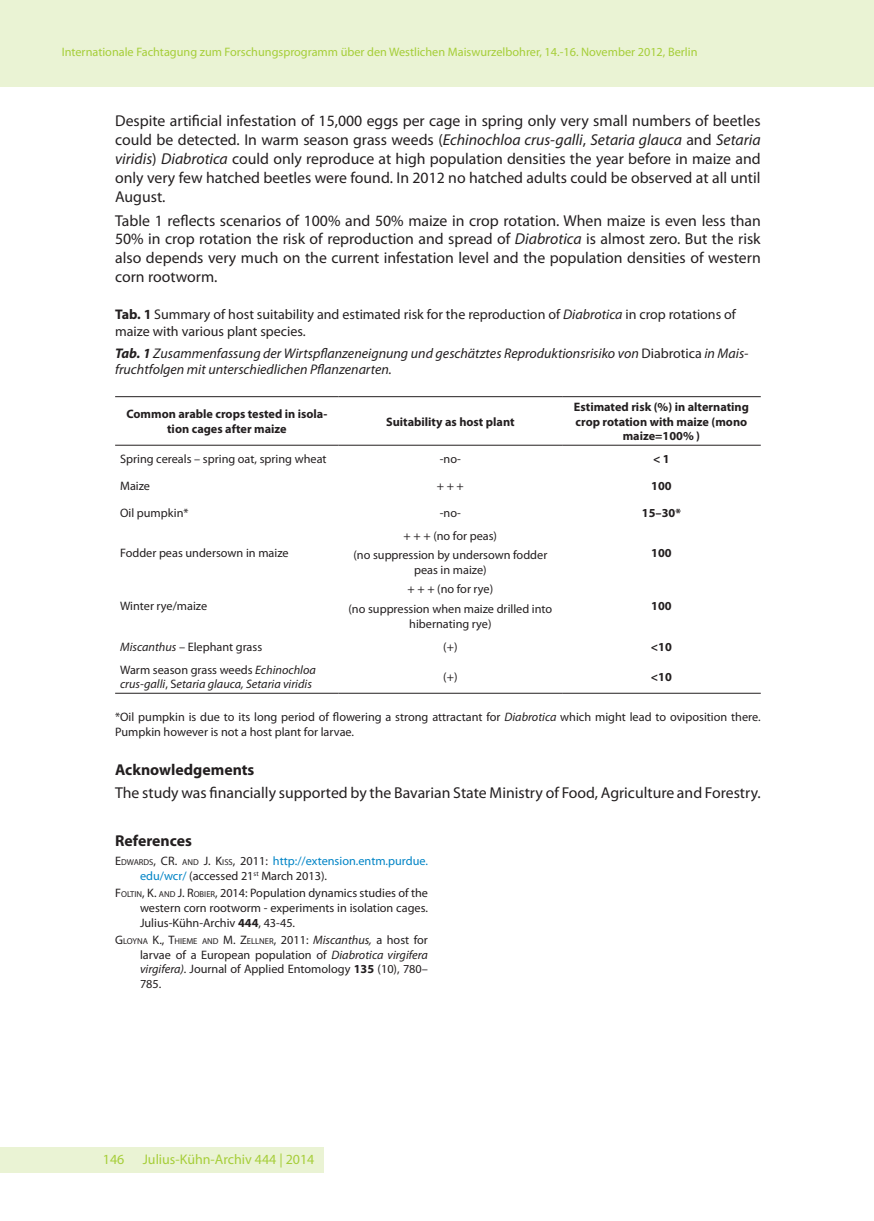
<style>
.page{position:relative;width:874px;height:1221px;background:#fff}
.page>*{position:absolute;margin:0;border:0;box-sizing:border-box;transform-origin:0 0}
.t1{font:15.75px/18.9px "Myriad Pro";color:#231f20;text-align:justify}
.t2{font:700 15.75px "Myriad Pro";color:#231f20}
.t3{font:italic 14px/16.8px "Myriad Pro";color:#231f20}
.t4{font:14px/16.8px "Myriad Pro";color:#231f20}
.t5{font:14px "Myriad Pro";color:#a6ce39}
.t6{font:12.25px/14.7px "Myriad Pro";color:#231f20;text-align:center}
.t7{font:700 12.25px/14.7px "Myriad Pro";color:#231f20;text-align:center}
.t8{font:12.25px "Myriad Pro";color:#a6ce39}
.t9{font:12.25px/14.7px "Myriad Pro";color:#0084c6}
.t10{font:italic 12.25px/14.7px "Myriad Pro";color:#231f20}
.t11{font:8.58px "Myriad Pro";color:#231f20}
.s1{font-style:italic}
.s2{font-weight:700}
.s3{font-style:normal}
.s4{color:#231f20}
.s5{font-size:8.58px;color:#231f20}
.s6{font-style:inherit}
.s7{font-size:8.58px}
.s8{font-size:12.25px}
.s9{font-style:italic;font-size:12.25px}
</style>
<div class="page">
<div style="left:0;top:0;width:873px;height:87px;background:#eaf3d4"></div>
<div style="left:0;top:1147px;width:323px;height:25px;background:#eaf3d4"></div>
<hr style="left:115px;top:396px;width:223px;height:1px;background:#231f20">
<hr style="left:338px;top:396px;width:224px;height:1px;background:#231f20">
<hr style="left:562px;top:396px;width:198px;height:1px;background:#231f20">
<hr style="left:115px;top:445px;width:223px;height:1px;background:#231f20">
<hr style="left:338px;top:445px;width:224px;height:1px;background:#231f20">
<hr style="left:562px;top:445px;width:198px;height:1px;background:#231f20">
<hr style="left:115px;top:692px;width:223px;height:1px;background:#231f20">
<hr style="left:338px;top:692px;width:224px;height:1px;background:#231f20">
<hr style="left:562px;top:692px;width:198px;height:1px;background:#231f20">
<p class="t8" style="left:62px;top:44px;width:637px">Internationale Fachtagung zum Forschungsprogramm über den Westlichen Maiswurzelbohrer, 14.-16. November 2012, Berlin</p>
<p class="t1" style="left:115px;top:111px;width:646px">Despite artificial infestation of 15,000 eggs per cage in spring only very small numbers of beetles could be detected. In warm season grass weeds (<span class="s1">Echinochloa crus-galli</span>, <span class="s1">Setaria glauca</span> and <span class="s1">Setaria viridis</span>) <span class="s1">Diabrotica</span> could only reproduce at high population densities the year before in maize and only very few hatched beetles were found. In 2012 no hatched adults could be observed at all until August.</p>
<p class="t1" style="left:115px;top:210px;width:646px">Table 1 reflects scenarios of 100% and 50% maize in crop rotation. When maize is even less than 50% in crop rotation the risk of reproduction and spread of <span class="s1">Diabrotica</span> is almost zero. But the risk also depends very much on the current infestation level and the population densities of western corn rootworm.</p>
<p class="t4" style="left:115px;top:305px;width:622px"><span class="s2">Tab. 1</span> Summary of host suitability and estimated risk for the reproduction of <span class="s1">Diabrotica</span> in crop rotations of maize with various plant species.</p>
<p class="t3" style="left:115px;top:344px;width:634px"><span class="s2">Tab. 1</span> Zusammenfassung der Wirtspflanzeneignung und geschätztes Reproduktionsrisiko von <span class="s3">Diabrotica</span> in Mais&shy;fruchtfolgen mit unterschiedlichen Pflanzenarten.</p>
<p class="t7" style="left:126px;top:406px;width:202px">Common arable crops tested in isola&shy;tion cages after maize</p>
<p class="t7" style="left:386px;top:413px;width:130px">Suitability as host plant</p>
<p class="t7" style="left:573px;top:399px;width:176px">Estimated risk (%) in alternating crop rotation with maize (mono maize=100% )</p>
<p class="t6" style="left:120px;top:451px;width:208px">Spring cereals – spring oat, spring wheat</p>
<p class="t6" style="left:439px;top:451px;width:23px">-no-</p>
<p class="t7" style="left:652px;top:451px;width:18px">&lt; 1</p>
<p class="t6" style="left:120px;top:478px;width:31px">Maize</p>
<p class="t6" style="left:436px;top:478px;width:29px">+ + +</p>
<p class="t7" style="left:651px;top:478px;width:22px">100</p>
<p class="t6" style="left:120px;top:505px;width:70px">Oil pumpkin*</p>
<p class="t6" style="left:439px;top:505px;width:23px">-no-</p>
<p class="t7" style="left:641px;top:505px;width:40px">15–30*</p>
<p class="t6" style="left:120px;top:545px;width:170px">Fodder peas undersown in maize</p>
<p class="t6" style="left:353px;top:525px;width:195px;line-height:19.6px">+ + + (no for peas)<br>(no suppression by undersown fodder</p>
<p class="t6" style="left:414px;top:562px;width:74px">peas in maize)</p>
<p class="t7" style="left:651px;top:545px;width:22px">100</p>
<p class="t6" style="left:120px;top:598px;width:89px">Winter rye/maize</p>
<p class="t6" style="left:348px;top:579px;width:205px;line-height:19.6px">+ + + (no for rye)<br>(no suppression when maize drilled into</p>
<p class="t6" style="left:409px;top:616px;width:84px">hibernating rye)</p>
<p class="t7" style="left:651px;top:598px;width:22px">100</p>
<p class="t6" style="left:120px;top:639px;width:144px"><span class="s1">Miscanthus</span> – Elephant grass</p>
<p class="t6" style="left:443px;top:639px;width:16px">(+)</p>
<p class="t7" style="left:650px;top:638px;width:22px">&lt;10</p>
<p class="t10" style="left:120px;top:662px;width:197px"><span class="s3">Warm season grass weeds</span> Echinochloa crus-galli<span class="s3">, S</span>etaria glauca, Setaria viridis</p>
<p class="t6" style="left:443px;top:669px;width:16px">(+)</p>
<p class="t7" style="left:650px;top:669px;width:22px">&lt;10</p>
<p class="t6" style="left:115px;top:709px;width:646px;text-align:left">*Oil pumpkin is due to its long period of flowering a strong attractant for <span class="s1">Diabrotica</span> which might lead to oviposition there.<br>Pumpkin however is not a host plant for larvae.</p>
<p class="t1" style="left:115px;top:757px;width:646px;line-height:24px"><span class="s2">Acknowledgements<br></span>The study was financially supported by the Bavarian State Ministry of Food, Agriculture and Forestry.</p>
<p class="t2" style="left:115px;top:830px;width:78px">References</p>
<p class="t9" style="left:140px;top:853px;width:289px;text-indent:-25px"><span class="s4">E</span><span class="s5">DWARDS</span><span class="s4">,</span> <span class="s4">CR.</span> <span class="s5">AND</span> <span class="s4">J.</span> <span class="s4">K</span><span class="s5">ISS</span><span class="s4">, 2011:</span> http://extension.entm.purdue. edu/wcr/ <span class="s4">(accessed 21</span><sup>st</sup> <span class="s4">March 2013).</span></p>
<p class="t6" style="left:140px;top:885px;width:289px;text-align:justify;text-indent:-25px"><span class="s6">F</span><span class="s7">OLTIN</span>, K. <span class="s7">AND</span> J. <span class="s6">R</span><span class="s7">OBIER</span>, 2014: Population dynamics studies of the western corn rootworm - experiments in isolation cages.<br>Julius-Kühn-Archiv <span class="s2">444</span>, 43-45.</p>
<p class="t11" style="left:115px;top:935px;width:314px"><span class="s8">G</span>LOYNA <span class="s8">K., T</span>HIEME AND <span class="s8">M. Z</span>ELLNER<span class="s8">, 2011:</span> <span class="s9">Miscanthus,</span> <span class="s8">a host for</span></p>
<p class="t6" style="left:140px;top:946px;width:289px;text-align:justify">larvae of a European population of <span class="s1">Diabrotica virgifera virgifera).</span> Journal of Applied Entomology <span class="s2">135</span> (10), 780– 785.</p>
<p class="t5" style="left:103px;top:1150px;width:23px">146</p>
<p class="t5" style="left:143px;top:1151px;width:173px">Julius-Kühn-Archiv 444 | 2014</p>
</div>
